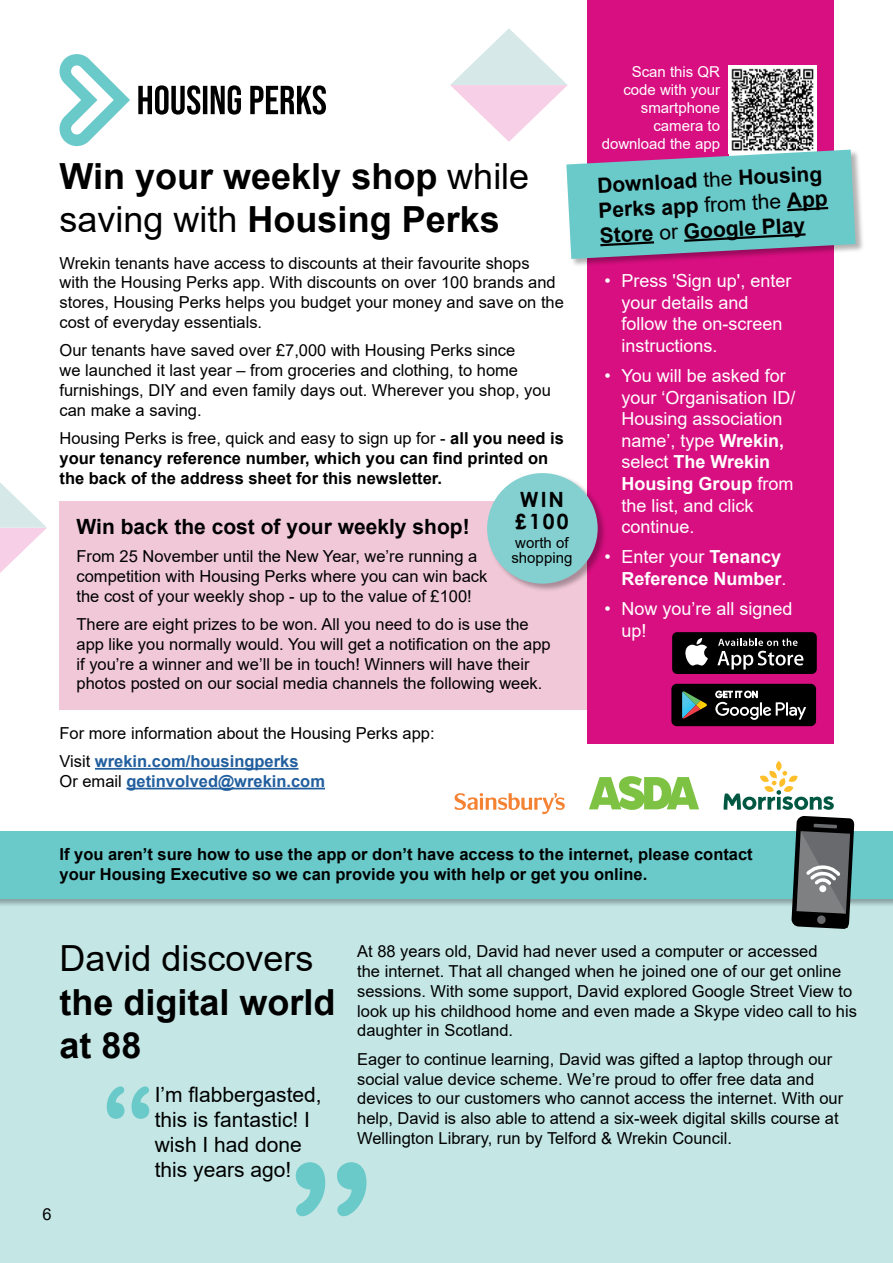
<style>
.page{position:relative;width:893px;height:1263px;background:#fff}
.page>*{position:absolute;margin:0;border:0;box-sizing:border-box;transform-origin:0 0}
.t1{font:700 36px/43.2px "Arial";color:#000}
.t2{font:36px "Arial";color:#000}
.t3{font:700 21px/25.2px "Arial";color:#000}
.t4{font:21px/25.2px "Arial";color:#000}
.t5{font:700 21px/22.5px "Century Gothic";letter-spacing:.1em;color:#000}
.t6{font:18px/21.6px "Arial";color:#fff}
.t7{font:700 18px/21.6px "Arial";color:#fff;text-align:right}
.t8{font:16.5px/19.8px "Arial";color:#000}
.t9{font:700 16.5px/19.8px "Arial";color:#000}
.t10{font:700 16.5px "Arial";color:#215e9e}
.t11{font:15px/18px "Arial";color:#fff;text-align:right}
.t12{font:15px/15px "Arial";color:#000}
.s1{font-weight:400}
.s2{font-weight:700;color:#215e9e}
.s3{font-weight:400;color:#000}
.s4{font-weight:700}
</style>
<div class="page">
<div style="left:0;top:894px;width:893px;height:369px;background:#c4e7e6"></div>
<div style="left:0;top:831px;width:893px;height:77px;background:#000;opacity:.3"></div>
<div style="left:0;top:831px;width:893px;height:68px;background:#6ac9c9"></div>
<svg style="left:60px;top:54px;width:70px;height:92px"></svg>
<svg style="left:138px;top:85px;width:188px;height:30px"></svg>
<div style="left:60px;top:501px;width:544px;height:209px;background:#f1c8d8"></div>
<svg style="left:0;top:482px;width:47px;height:91px"></svg>
<div style="left:588px;top:0;width:246px;height:744px;background:#d80f81"></div>
<div style="left:671px;top:684px;width:145px;height:42px;background:#000;border-radius:5px"></div>
<svg style="left:715px;top:691px;width:91px;height:29px"></svg>
<svg style="left:682px;top:691px;width:25px;height:28px"></svg>
<div style="left:672px;top:632px;width:145px;height:42px;background:#000;border-radius:5px"></div>
<svg style="left:685px;top:638px;width:23px;height:28px"></svg>
<svg style="left:717px;top:638px;width:86px;height:31px"></svg>
<hr style="left:95px;top:768px;width:204px;height:2px;background:#215e9e">
<hr style="left:126px;top:788px;width:199px;height:1px;background:#215e9e">
<svg style="left:132px;top:1086px;width:17px;height:33px"></svg>
<svg style="left:107px;top:1086px;width:17px;height:33px"></svg>
<svg style="left:296px;top:1162px;width:29px;height:54px"></svg>
<svg style="left:337px;top:1162px;width:29px;height:54px"></svg>
<div style="left:487px;top:473px;width:119px;height:119px;background:#000;opacity:.3"></div>
<div style="left:487px;top:473px;width:111px;height:111px;background:#84d0d1;border-radius:50%"></div>
<svg style="left:450px;top:28px;width:118px;height:114px"></svg>
<svg style="left:791px;top:816px;width:63px;height:113px"></svg>
<div style="left:819px;top:885px;width:7px;height:7px;background:#fff;border-radius:50%"></div>
<svg style="left:589px;top:776px;width:110px;height:34px"></svg>
<svg style="left:724px;top:761px;width:110px;height:49px"></svg>
<svg style="left:455px;top:793px;width:110px;height:21px"></svg>
<img style="left:729px;top:66px;width:87px;height:83px">
<div style="left:566px;top:149px;width:298px;height:119px;background:#000;opacity:.3"></div>
<svg style="left:566px;top:150px;width:290px;height:109px"></svg>
<h1 class="t1" style="left:60px;top:155px;width:471px">Win your weekly shop <span class="s1">while saving with</span> Housing Perks</h1>
<p class="t8" style="left:60px;top:253px;width:506px">Wrekin tenants have access to discounts at their favourite shops<br>with the Housing Perks app. With discounts on over 100 brands and stores, Housing Perks helps you budget your money and save on the cost of everyday essentials.</p>
<p class="t8" style="left:60px;top:340px;width:493px">Our tenants have saved over £7,000 with Housing Perks since<br>we launched it last year – from groceries and clothing, to home furnishings, DIY and even family days out. Wherever you shop, you can make a saving.</p>
<p class="t9" style="left:60px;top:428px;width:506px"><span class="s1">Housing Perks is free, quick and easy to sign up for -</span> all you need is your tenancy reference number, which you can find printed on the back of the address sheet for this newsletter.</p>
<p class="t5" style="left:515px;top:487px;width:55px">WIN £100</p>
<p class="t12" style="left:511px;top:535px;width:62px">worth of shopping</p>
<p class="t3" style="left:77px;top:514px;width:395px">Win back the cost of your weekly shop!</p>
<p class="t8" style="left:77px;top:546px;width:412px">From 25 November until the New Year, we’re running a competition with Housing Perks where you can win back the cost of your weekly shop - up to the value of £100!</p>
<p class="t8" style="left:77px;top:614px;width:476px">There are eight prizes to be won. All you need to do is use the app like you normally would. You will get a notification on the app if you’re a winner and we’ll be in touch! Winners will have their photos posted on our social media channels the following week.</p>
<p class="t8" style="left:60px;top:719px;width:377px;line-height:28.3px">For more information about the Housing Perks app:<br>Visit <span class="s2">wrekin.com/housingperks</span></p>
<p class="t10" style="left:60px;top:769px;width:267px"><span class="s3">Or email</span> getinvolved@wrekin.com</p>
<p class="t11" style="left:602px;top:62px;width:120px">Scan this QR code with your smartphone camera to download the app</p>
<p class="t3" style="left:597px;top:173px;width:231px;rotate:-3deg">Download <span class="s1">the</span> Housing<br>Perks app <span class="s1">from the</span> App<br>Store <span class="s1">or</span> Google Play</p>
<p class="t6" style="left:621px;top:270px;width:171px;text-indent:-17px">• Press 'Sign up', enter your details and follow the on-screen instructions.</p>
<p class="t6" style="left:621px;top:365px;width:176px;text-indent:-17px">• You will be asked for your ‘Organisation ID/<br>Housing association name’, type <span class="s4">Wrekin, </span>select <span class="s4">The Wrekin<br>Housing Group</span> from the list, and click continue.</p>
<p class="t7" style="left:604px;top:546px;width:184px"><span class="s1">• Enter your</span> Tenancy<br>Reference Number<span class="s1">.</span></p>
<p class="t6" style="left:621px;top:598px;width:173px;text-indent:-17px">• Now you’re all signed up!</p>
<p class="t9" style="left:60px;top:845px;width:695px">If you aren’t sure how to use the app or don’t have access to the internet, please contact your Housing Executive so we can provide you with help or get you online.</p>
<h1 class="t2" style="left:60px;top:934px;width:256px">David discovers</h1>
<h1 class="t1" style="left:60px;top:981px;width:278px">the digital world at 88</h1>
<p class="t8" style="left:43px;top:1204px;width:11px">6</p>
<p class="t4" style="left:155px;top:1081px;width:168px">I’m flabbergasted, this is fantastic! I wish I had done this years ago!</p>
<p class="t8" style="left:357px;top:941px;width:501px">At 88 years old, David had never used a computer or accessed<br>the internet. That all changed when he joined one of our get online sessions. With some support, David explored Google Street View to look up his childhood home and even made a Skype video call to his daughter in Scotland.</p>
<p class="t8" style="left:357px;top:1049px;width:488px">Eager to continue learning, David was gifted a laptop through our social value device scheme. We’re proud to offer free data and devices to our customers who cannot access the internet. With our help, David is also able to attend a six-week digital skills course at Wellington Library, run by Telford &amp; Wrekin Council.</p>
</div>
